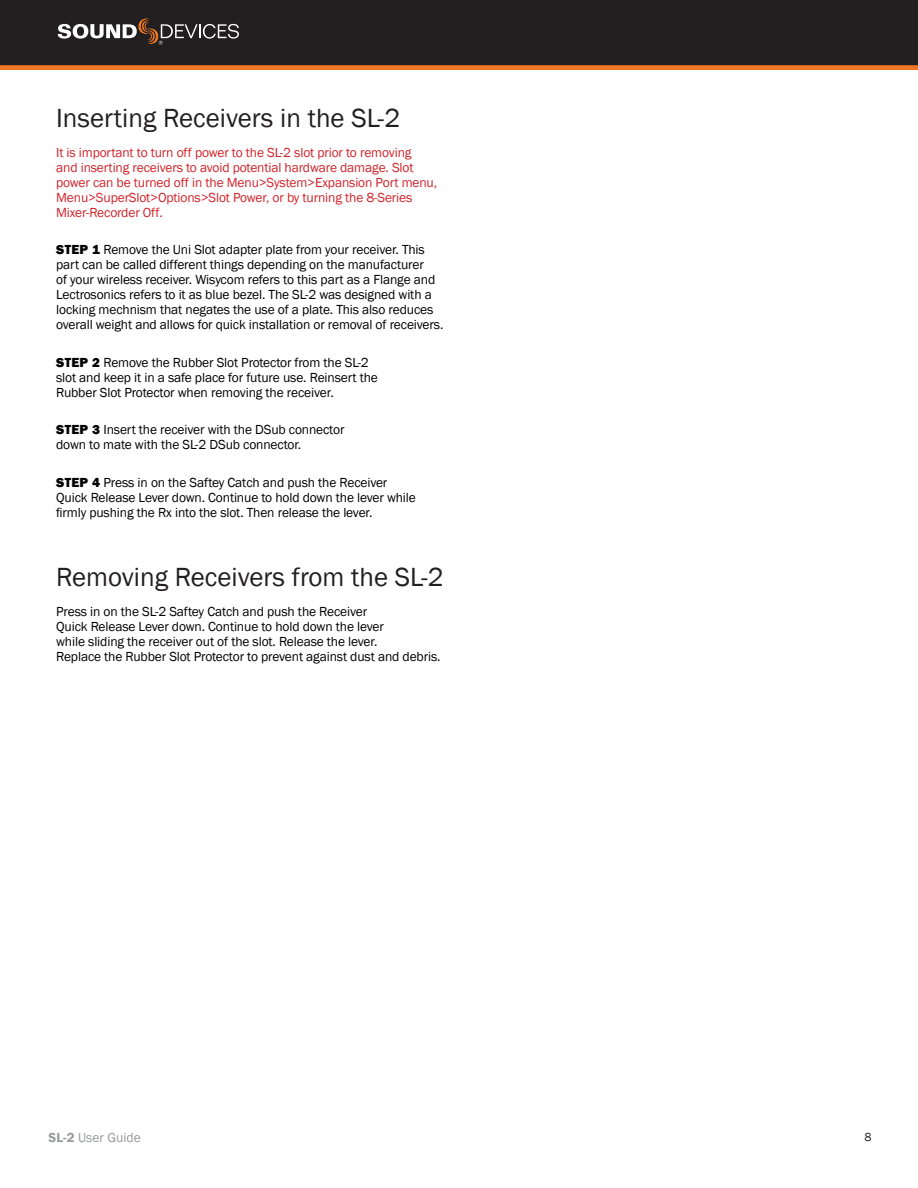
<style>
.page{position:relative;width:918px;height:1188px;background:#fff}
.page>*{position:absolute;margin:0;border:0;box-sizing:border-box;transform-origin:0 0}
.t1{font:27px "Franklin Gothic";color:#231f20}
.t2{font:13.5px/15px "Franklin Gothic";letter-spacing:-.01em;color:#000}
.t3{font:13.5px/15px "Franklin Gothic";letter-spacing:-.01em;color:#d1232a}
.t4{font:13.5px "Franklin Gothic";color:#98999a}
.t5{font:12px "Franklin Gothic";color:#231f20}
.s1{font-weight:800}
.s2{font-weight:600}
</style>
<div class="page">
<svg style="left:0;top:65px;width:918px;height:4px;fill:#ee7625"></svg>
<div style="left:0;top:0;width:918px;height:65px;background:#231f20"></div>
<svg style="left:58px;top:19px;width:181px;height:26px"></svg>
<h1 class="t1" style="left:56px;top:101px;width:346px">Inserting Receivers in the SL-2</h1>
<p class="t3" style="left:56px;top:145px;width:383px">It is important to turn off power to the SL-2 slot prior to removing<br>and inserting receivers to avoid potential hardware damage. Slot power can be turned off in the Menu&gt;System&gt;Expansion Port menu, Menu&gt;SuperSlot&gt;Options&gt;Slot Power, or by turning the 8-Series Mixer-Recorder Off.</p>
<p class="t2" style="left:56px;top:243px;width:389px"><span class="s1">STEP 1</span> Remove the Uni Slot adapter plate from your receiver. This part can be called different things depending on the manufacturer<br>of your wireless receiver. Wisycom refers to this part as a Flange and Lectrosonics refers to it as blue bezel. The SL-2 was designed with a locking mechnism that negates the use of a plate. This also reduces overall weight and allows for quick installation or removal of receivers.</p>
<p class="t2" style="left:56px;top:355px;width:323px"><span class="s1">STEP 2</span> Remove the Rubber Slot Protector from the SL-2 slot and keep it in a safe place for future use. Reinsert the<br>Rubber Slot Protector when removing the receiver.</p>
<p class="t2" style="left:56px;top:423px;width:290px"><span class="s1">STEP 3</span> Insert the receiver with the DSub connector down to mate with the SL-2 DSub connector.</p>
<p class="t2" style="left:56px;top:475px;width:361px"><span class="s1">STEP 4</span> Press in on the Saftey Catch and push the Receiver<br>Quick Release Lever down. Continue to hold down the lever while firmly pushing the Rx into the slot. Then release the lever.</p>
<h1 class="t1" style="left:56px;top:560px;width:389px">Removing Receivers from the SL-2</h1>
<p class="t2" style="left:56px;top:604px;width:386px">Press in on the SL-2 Saftey Catch and push the Receiver<br>Quick Release Lever down. Continue to hold down the lever<br>while sliding the receiver out of the slot. Release the lever.<br>Replace the Rubber Slot Protector to prevent against dust and debris.</p>
<p class="t4" style="left:49px;top:1130px;width:94px"><span class="s2">SL-2</span> User Guide</p>
<p class="t5" style="left:864px;top:1130px;width:9px">8</p>
</div>
